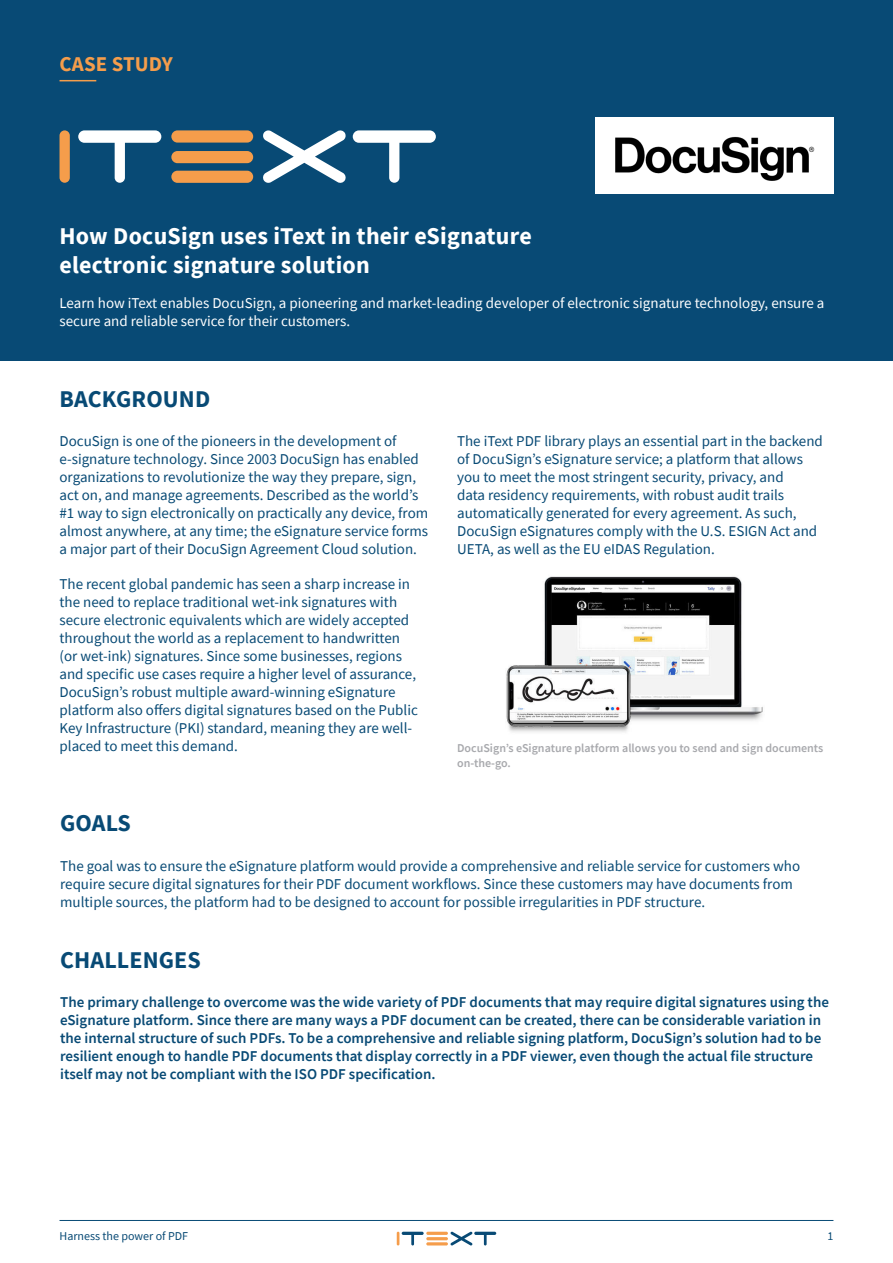
<style>
.page{position:relative;width:893px;height:1263px;background:#fff}
.page>*{position:absolute;margin:0;border:0;box-sizing:border-box;transform-origin:0 0}
.t1{font:700 24px/28.8px "Source Sans Pro";letter-spacing:.01em;color:#fff}
.t2{font:700 24px "Source Sans Pro";letter-spacing:.005em;color:#084a75}
.t3{font:700 21px "Source Sans Pro";letter-spacing:.005em;color:#f59d4b}
.t4{font:15px/18px "Source Sans Pro";color:#084a75}
.t5{font:600 15px/18px "Source Sans Pro";color:#084a75}
.t6{font:15px/18px "Source Sans Pro";color:#fff}
.t7{font:600 12px/14.4px "Source Sans Pro";color:#a8a9ad}
.t8{font:12px "Source Sans Pro";color:#084a75}
</style>
<div class="page">
<img style="left:506px;top:576px;width:257px;height:156px">
<hr style="left:60px;top:1220px;width:773px;height:1px;background:#084a75">
<svg style="left:397px;top:1232px;width:27px;height:13px"></svg>
<hr style="left:426px;top:1232px;width:22px;height:3px;background:#f59d4b;border-radius:2px">
<hr style="left:426px;top:1237px;width:22px;height:3px;background:#f59d4b;border-radius:2px">
<hr style="left:426px;top:1242px;width:22px;height:3px;background:#f59d4b;border-radius:2px">
<svg style="left:450px;top:1231px;width:46px;height:15px"></svg>
<div style="left:0;top:0;width:893px;height:360px;background:#084a75"></div>
<hr style="left:60px;top:80px;width:36px;height:1px;background:#f59d4b">
<div style="left:60px;top:130px;width:10px;height:53px;background:#f59d4b;border-radius:5px"></div>
<svg style="left:78px;top:130px;width:83px;height:53px"></svg>
<svg style="left:171px;top:130px;width:82px;height:53px"></svg>
<svg style="left:263px;top:130px;width:83px;height:53px"></svg>
<svg style="left:353px;top:130px;width:83px;height:53px"></svg>
<div style="left:595px;top:117px;width:238px;height:76px;background:#fff"></div>
<img style="left:615px;top:136px;width:200px;height:45px">
<h2 class="t3" style="left:60px;top:50px;width:115px">CASE STUDY</h2>
<h1 class="t1" style="left:60px;top:221px;width:474px">How DocuSign uses iText in their eSignature electronic signature solution</h1>
<p class="t6" style="left:60px;top:294px;width:766px">Learn how iText enables DocuSign, a pioneering and market-leading developer of electronic signature technology, ensure a secure and reliable service for their customers.</p>
<h1 class="t2" style="left:60px;top:383px;width:152px">BACKGROUND</h1>
<p class="t4" style="left:60px;top:432px;width:370px">DocuSign is one of the pioneers in the development of e-signature technology. Since 2003 DocuSign has enabled organizations to revolutionize the way they prepare, sign, act on, and manage agreements. Described as the world’s #1 way to sign electronically on practically any device, from almost anywhere, at any time; the eSignature service forms a major part of their DocuSign Agreement Cloud solution.</p>
<p class="t4" style="left:60px;top:575px;width:360px">The recent global pandemic has seen a sharp increase in the need to replace traditional wet-ink signatures with secure electronic equivalents which are widely accepted throughout the world as a replacement to handwritten (or wet-ink) signatures. Since some businesses, regions and specific use cases require a higher level of assurance, DocuSign’s robust multiple award-winning eSignature platform also offers digital signatures based on the Public Key Infrastructure (PKI) standard, meaning they are well&shy;placed to meet this demand.</p>
<p class="t4" style="left:457px;top:432px;width:367px">The iText PDF library plays an essential part in the backend of DocuSign’s eSignature service; a platform that allows you to meet the most stringent security, privacy, and<br>data residency requirements, with robust audit trails automatically generated for every agreement. As such, DocuSign eSignatures comply with the U.S. ESIGN Act and UETA, as well as the EU eIDAS Regulation.</p>
<p class="t7" style="left:457px;top:741px;width:368px">DocuSign’s eSignature platform allows you to send and sign documents on-the-go.</p>
<h1 class="t2" style="left:60px;top:807px;width:72px">GOALS</h1>
<p class="t4" style="left:60px;top:856px;width:742px">The goal was to ensure the eSignature platform would provide a comprehensive and reliable service for customers who require secure digital signatures for their PDF document workflows. Since these customers may have documents from multiple sources, the platform had to be designed to account for possible irregularities in PDF structure.</p>
<h1 class="t2" style="left:60px;top:943px;width:142px">CHALLENGES</h1>
<p class="t5" style="left:60px;top:993px;width:770px">The primary challenge to overcome was the wide variety of PDF documents that may require digital signatures using the eSignature platform. Since there are many ways a PDF document can be created, there can be considerable variation in the internal structure of such PDFs. To be a comprehensive and reliable signing platform, DocuSign’s solution had to be resilient enough to handle PDF documents that display correctly in a PDF viewer, even though the actual file structure itself may not be compliant with the ISO PDF specification.</p>
<p class="t8" style="left:60px;top:1228px;width:130px">Harness the power of PDF</p>
<p class="t8" style="left:827px;top:1228px;width:7px">1</p>
</div>
